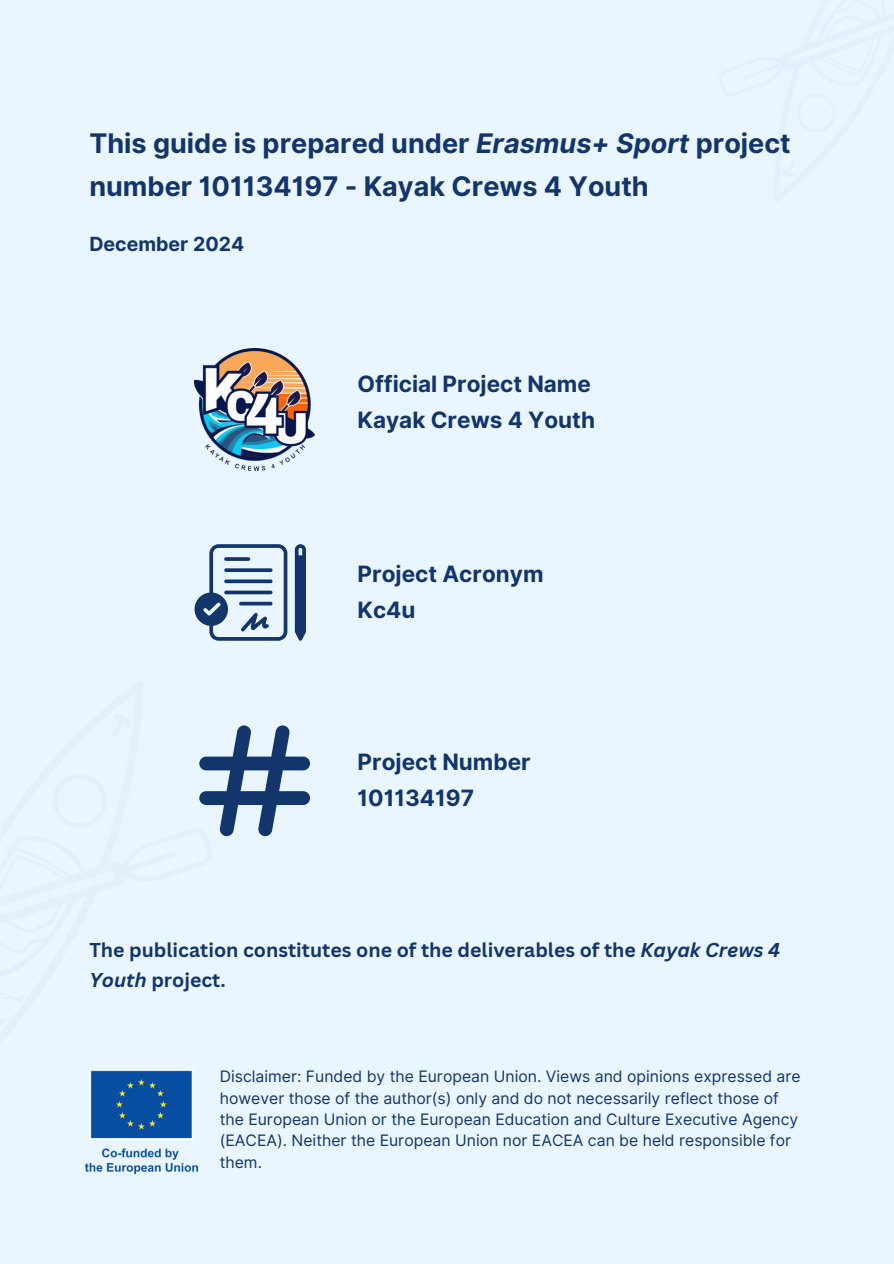
<style>
.page{position:relative;width:894px;height:1264px;background:#fff}
.page>*{position:absolute;margin:0;border:0;box-sizing:border-box;transform-origin:0 0}
.t1{font:700 27px/42.8px "Inter";color:#12356c}
.t2{font:700 22.5px/36px "Inter";color:#12356c}
.t3{font:700 19.5px/30.3px "Canva Sans";color:#12356c}
.t4{font:700 19.5px "Inter";color:#12356c}
.t5{font:15.75px/21.3px "Inter";color:#12356c}
.s1{font-style:italic}
</style>
<div class="page">
<div style="left:0;top:0;width:893px;height:1263px;background:#e9f6ff"></div>
<img style="left:194px;top:348px;width:121px;height:122px">
<svg style="left:295px;top:544px;width:11px;height:96px"></svg>
<svg style="left:194px;top:544px;width:93px;height:96px"></svg>
<svg style="left:199px;top:725px;width:111px;height:111px"></svg>
<img style="left:85px;top:1069px;width:113px;height:104px">
<p class="t1" style="left:89px;top:122px;width:702px">This guide is prepared under <span class="s1">Erasmus+ Sport</span> project number 101134197 - Kayak Crews 4 Youth</p>
<h1 class="t4" style="left:89px;top:232px;width:156px">December 2024</h1>
<h3 class="t2" style="left:357px;top:365px;width:239px">Official Project Name<br>Kayak Crews 4 Youth</h3>
<p class="t2" style="left:357px;top:555px;width:187px">Project Acronym<br>Kc4u</p>
<h2 class="t2" style="left:357px;top:744px;width:175px">Project Number<br>101134197</h2>
<p class="t3" style="left:89px;top:934px;width:692px">The publication constitutes one of the deliverables of the <span class="s1">Kayak Crews 4<br>Youth</span> project.</p>
<h2 class="t5" style="left:220px;top:1065px;width:582px">Disclaimer: Funded by the European Union. Views and opinions expressed are however those of the author(s) only and do not necessarily reflect those of the European Union or the European Education and Culture Executive Agency (EACEA). Neither the European Union nor EACEA can be held responsible for them.</h2>
</div>
